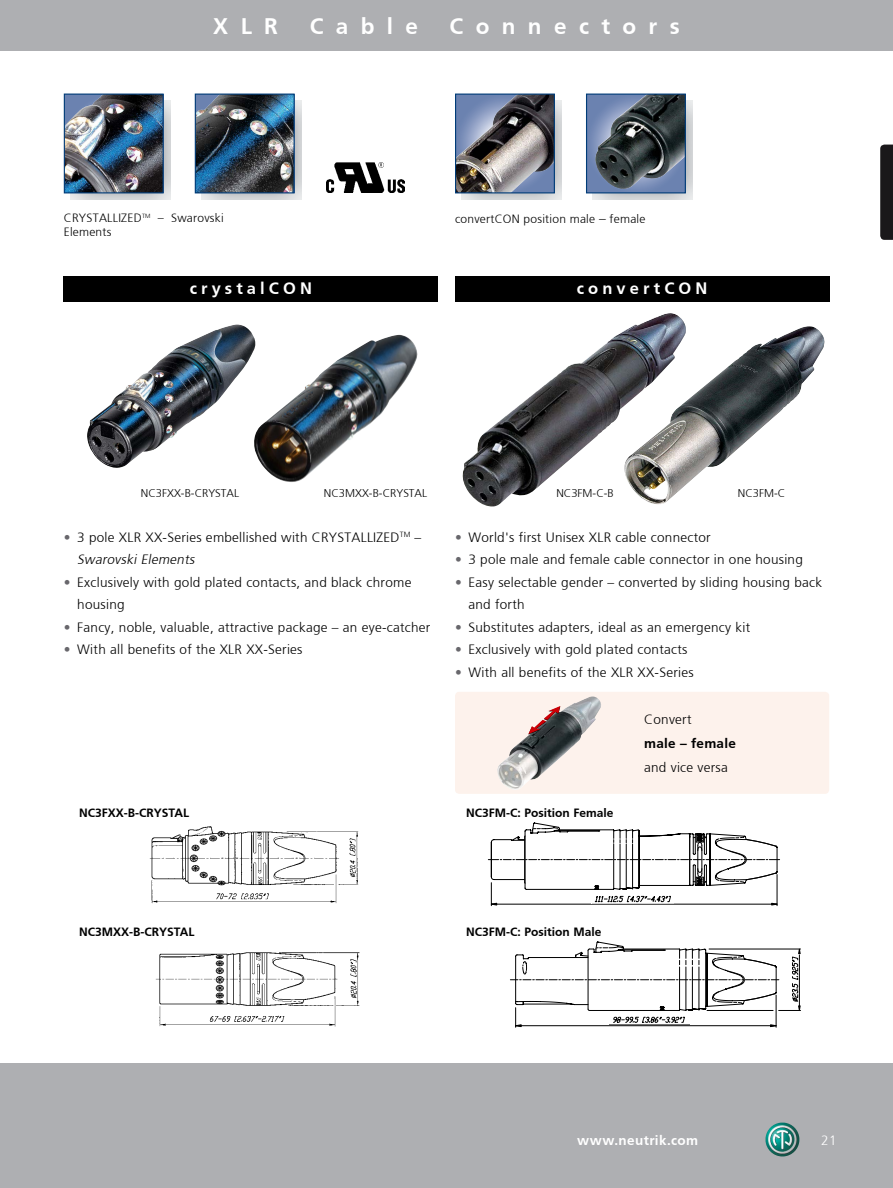
<style>
.page{position:relative;width:893px;height:1188px;background:#fff}
.page>*{position:absolute;margin:0;border:0;box-sizing:border-box;transform-origin:0 0}
.t1{font:700 22.5px "Frutiger";letter-spacing:.55em;color:#fff}
.t2{font:700 16.5px "Frutiger";letter-spacing:.25em;color:#fff}
.t3{font:300 13.5px/22.5px "Frutiger";letter-spacing:.02em;color:#000}
.t4{font:700 13.5px "Frutiger";letter-spacing:.025em;color:#fff}
.t5{font:700 13.5px "Frutiger";letter-spacing:.02em;color:#000}
.t6{font:300 13.5px "Frutiger";color:#fff}
.t7{font:700 12px "Frutiger";color:#000}
.t8{font:300 12px "Frutiger";letter-spacing:.02em;color:#000}
.t9{font:300 11.25px "Frutiger";color:#000}
.s1{font-size:13.5px}
.s2{color:#68676c}
.s3{font-style:italic}
</style>
<div class="page">
<div style="left:0;top:0;width:893px;height:51px;background:#aeafb2"></div>
<div style="left:13px;top:1063px;width:880px;height:125px;background:#aeafb2"></div>
<img style="left:765px;top:1123px;width:34px;height:33px">
<svg style="left:880px;top:145px;width:13px;height:95px"></svg>
<div style="left:0;top:1063px;width:13px;height:125px;background:#aeafb2"></div>
<div style="left:455px;top:692px;width:374px;height:102px;background:#fdf2ec;border-radius:4px"></div>
<img style="left:462px;top:313px;width:224px;height:194px">
<img style="left:461px;top:100px;width:100px;height:100px">
<img style="left:70px;top:100px;width:100px;height:100px">
<img style="left:201px;top:100px;width:100px;height:100px">
<img style="left:457px;top:96px;width:96px;height:95px">
<div style="left:455px;top:94px;width:100px;height:99px;border:1px solid #003c78"></div>
<img style="left:66px;top:96px;width:96px;height:95px">
<div style="left:64px;top:94px;width:100px;height:99px;border:1px solid #003c78"></div>
<img style="left:197px;top:96px;width:96px;height:95px">
<div style="left:195px;top:94px;width:100px;height:99px;border:1px solid #003c78"></div>
<div style="left:455px;top:276px;width:374px;height:26px;background:#000"></div>
<div style="left:64px;top:276px;width:374px;height:26px;background:#000"></div>
<img style="left:623px;top:326px;width:202px;height:179px">
<img style="left:497px;top:696px;width:104px;height:93px">
<svg style="left:528px;top:706px;width:32px;height:29px"></svg>
<img style="left:592px;top:100px;width:100px;height:100px">
<svg style="left:588px;top:96px;width:96px;height:95px"></svg>
<img style="left:595px;top:96px;width:89px;height:94px">
<div style="left:586px;top:94px;width:100px;height:99px;border:1px solid #003c78"></div>
<img style="left:257px;top:335px;width:161px;height:147px">
<img style="left:87px;top:324px;width:170px;height:144px">
<img style="left:155px;top:952px;width:205px;height:75px">
<svg style="left:216px;top:955px;width:8px;height:49px"></svg>
<img style="left:149px;top:826px;width:210px;height:78px">
<svg style="left:190px;top:831px;width:35px;height:54px"></svg>
<svg style="left:510px;top:941px;width:290px;height:86px"></svg>
<svg style="left:488px;top:822px;width:292px;height:84px"></svg>
<img style="left:327px;top:163px;width:78px;height:30px">
<h1 class="t1" style="left:213px;top:13px;width:66px">XLR</h1>
<h1 class="t1" style="left:310px;top:13px;width:110px">Cable</h1>
<h1 class="t1" style="left:450px;top:13px;width:232px">Connectors</h1>
<p class="t8" style="left:64px;top:211px;width:161px">CRYSTALLIZED<sup>TM</sup> – Swarovski</p>
<p class="t8" style="left:455px;top:212px;width:192px">convertCON position male <span class="s1">–</span> female</p>
<p class="t8" style="left:64px;top:225px;width:49px">Elements</p>
<p class="t2" style="left:190px;top:279px;width:124px">crystalCON</p>
<p class="t2" style="left:577px;top:279px;width:132px">convertCON</p>
<p class="t9" style="left:141px;top:487px;width:100px">NC3FXX-B-CRYSTAL</p>
<p class="t9" style="left:324px;top:487px;width:105px">NC3MXX-B-CRYSTAL</p>
<p class="t3" style="left:77px;top:526px;width:346px;text-indent:-13px"><span class="s2">•</span> 3 pole XLR XX-Series embellished with CRYSTALLIZED<sup>TM</sup> –<br><span class="s3">Swarovski Elements</span></p>
<p class="t3" style="left:77px;top:571px;width:336px;text-indent:-14px"><span class="s2">•</span> Exclusively with gold plated contacts, and black chrome housing</p>
<p class="t3" style="left:64px;top:616px;width:368px"><span class="s2">•</span> Fancy, noble, valuable, attractive package – an eye-catcher</p>
<p class="t3" style="left:64px;top:638px;width:240px"><span class="s2">•</span> With all benefits of the XLR XX-Series</p>
<p class="t7" style="left:79px;top:806px;width:111px">NC3FXX-B-CRYSTAL</p>
<p class="t9" style="left:556px;top:487px;width:59px">NC3FM-C-B</p>
<p class="t9" style="left:738px;top:487px;width:49px">NC3FM-C</p>
<p class="t3" style="left:455px;top:526px;width:257px"><span class="s2">•</span> World's first Unisex XLR cable connector</p>
<p class="t3" style="left:455px;top:548px;width:349px"><span class="s2">•</span> 3 pole male and female cable connector in one housing</p>
<p class="t3" style="left:468px;top:571px;width:355px;text-indent:-14px"><span class="s2">•</span> Easy selectable gender – converted by sliding housing back and forth</p>
<p class="t3" style="left:455px;top:616px;width:297px"><span class="s2">•</span> Substitutes adapters, ideal as an emergency kit</p>
<p class="t3" style="left:455px;top:638px;width:234px"><span class="s2">•</span> Exclusively with gold plated contacts</p>
<p class="t3" style="left:455px;top:661px;width:240px"><span class="s2">•</span> With all benefits of the XLR XX-Series</p>
<p class="t7" style="left:466px;top:806px;width:149px">NC3FM-C: Position Female</p>
<p class="t3" style="left:644px;top:708px;width:49px">Convert</p>
<p class="t5" style="left:644px;top:735px;width:93px">male – female</p>
<p class="t3" style="left:644px;top:756px;width:85px">and vice versa</p>
<p class="t7" style="left:79px;top:925px;width:117px">NC3MXX-B-CRYSTAL</p>
<p class="t7" style="left:466px;top:925px;width:137px">NC3FM-C: Position Male</p>
<p class="t4" style="left:577px;top:1132px;width:123px">www.neutrik.com</p>
<p class="t6" style="left:821px;top:1132px;width:17px">21</p>
</div>
